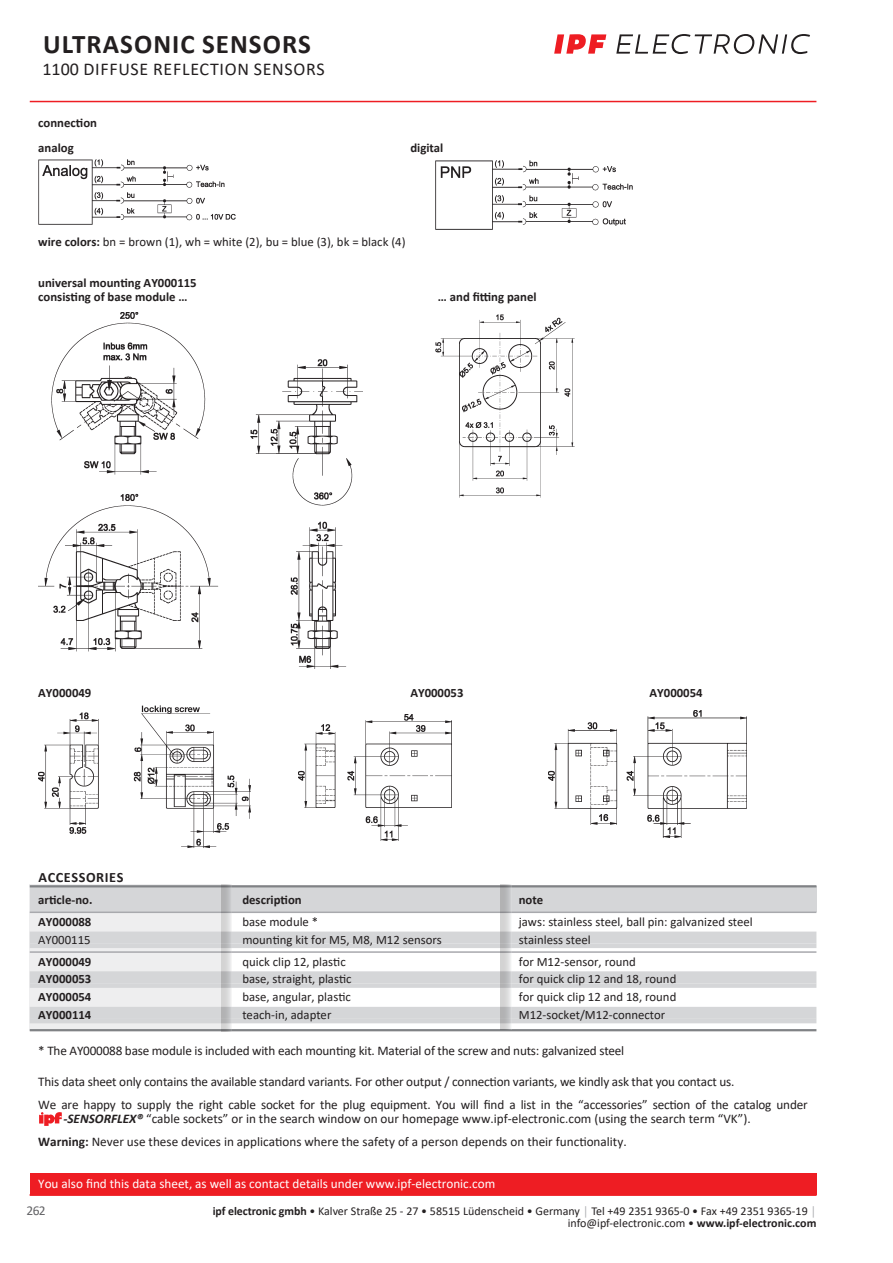
<style>
.page{position:relative;width:893px;height:1263px;background:#fff}
.page>*{position:absolute;margin:0;border:0;box-sizing:border-box;transform-origin:0 0}
.t1{font:700 27px "Calibri";letter-spacing:.04em;color:#231f20}
.t2{font:18px "Calibri";letter-spacing:.04em;color:#231f20}
.t3{font:700 14.25px "Calibri";letter-spacing:.04em;color:#231f20}
.t4{font:13.5px "Calibri";color:#636366}
.t5{font:13.2px/22.8px "Calibri";letter-spacing:-.015em;color:#231f20}
.t6{font:13.2px "Calibri";color:#fff}
.t7{font:12.75px "Calibri";color:#231f20}
.t8{font:700 12.75px/14.2px "Calibri";color:#231f20}
.t9{font:12px/12.6px "Calibri";color:#231f20;text-align:right}
.s1{font-weight:700}
.s2{font-weight:700;font-style:italic}
.s3{color:#a8a9ad}
</style>
<div class="page">
<svg style="left:616px;top:34px;width:194px;height:20px"></svg>
<svg style="left:554px;top:34px;width:52px;height:20px"></svg>
<hr style="left:30px;top:101px;width:786px;height:1px;background:#ee1d23">
<img style="left:38px;top:313px;width:324px;height:355px">
<img style="left:38px;top:705px;width:213px;height:143px">
<img style="left:299px;top:714px;width:152px;height:126px">
<img style="left:549px;top:710px;width:197px;height:127px">
<div style="left:30px;top:885px;width:191px;height:146px;background:#eeeeef"></div>
<div style="left:30px;top:886px;width:786px;height:26px;background:#d5d6d8"></div>
<hr style="left:30px;top:885px;width:786px;height:2px;background:#808285">
<hr style="left:30px;top:911px;width:786px;height:2px;background:#a8a9ad">
<div style="left:30px;top:931px;width:786px;height:12px;background:#d5d6d8"></div>
<div style="left:30px;top:943px;width:786px;height:5px;background:#d5d6d8"></div>
<hr style="left:30px;top:951px;width:786px;height:2px;background:#a8a9ad">
<div style="left:30px;top:971px;width:786px;height:12px;background:#d5d6d8"></div>
<div style="left:30px;top:983px;width:786px;height:5px;background:#d5d6d8"></div>
<div style="left:30px;top:1007px;width:786px;height:12px;background:#d5d6d8"></div>
<hr style="left:30px;top:1019px;width:786px;height:4px;background:#d5d6d8">
<hr style="left:30px;top:1029px;width:786px;height:2px;background:#808285">
<svg style="left:221px;top:885px;width:11px;height:146px"></svg>
<svg style="left:501px;top:885px;width:10px;height:144px"></svg>
<hr style="left:30px;top:1194px;width:786px;height:2px;background:#ee1d23">
<img style="left:436px;top:315px;width:139px;height:182px">
<img style="left:38px;top:159px;width:197px;height:65px">
<img style="left:436px;top:161px;width:197px;height:68px">
<div style="left:30px;top:1174px;width:786px;height:21px;background:#ee1d23"></div>
<img style="left:40px;top:1112px;width:21px;height:13px">
<h1 class="t1" style="left:43px;top:25px;width:269px">ULTRASONIC SENSORS</h1>
<h2 class="t2" style="left:43px;top:57px;width:284px">1100 DIFFUSE REFLECTION SENSORS</h2>
<p class="t8" style="left:38px;top:115px;width:60px">connection</p>
<p class="t8" style="left:38px;top:140px;width:37px">analog</p>
<p class="t8" style="left:410px;top:140px;width:35px">digital</p>
<p class="t7" style="left:38px;top:233px;width:369px"><span class="s1">wire colors:</span> bn = brown (1), wh = white (2), bu = blue (3), bk = black (4)</p>
<p class="t8" style="left:38px;top:276px;width:160px">universal mounting AY000115 consisting of base module …</p>
<p class="t8" style="left:438px;top:290px;width:100px">… and fitting panel</p>
<p class="t8" style="left:38px;top:685px;width:55px">AY000049</p>
<p class="t8" style="left:410px;top:685px;width:55px">AY000053</p>
<p class="t8" style="left:650px;top:685px;width:55px">AY000054</p>
<p class="t3" style="left:39px;top:867px;width:86px">ACCESSORIES</p>
<p class="t8" style="left:38px;top:892px;width:56px">article-no.</p>
<p class="t8" style="left:242px;top:892px;width:61px">description</p>
<p class="t8" style="left:519px;top:892px;width:26px">note</p>
<p class="t8" style="left:38px;top:914px;width:55px">AY000088</p>
<p class="t7" style="left:242px;top:913px;width:77px">base module *</p>
<p class="t7" style="left:519px;top:913px;width:236px">jaws: stainless steel, ball pin: galvanized steel</p>
<p class="t7" style="left:38px;top:930px;width:54px">AY000115</p>
<p class="t7" style="left:242px;top:930px;width:201px">mounting kit for M5, M8, M12 sensors</p>
<p class="t7" style="left:519px;top:930px;width:73px">stainless steel</p>
<p class="t8" style="left:38px;top:954px;width:55px">AY000049</p>
<p class="t7" style="left:242px;top:952px;width:105px">quick clip 12, plastic</p>
<p class="t7" style="left:519px;top:952px;width:119px">for M12-sensor, round</p>
<p class="t8" style="left:38px;top:972px;width:55px">AY000053</p>
<p class="t7" style="left:242px;top:970px;width:111px">base, straight, plastic</p>
<p class="t7" style="left:519px;top:970px;width:159px">for quick clip 12 and 18, round</p>
<p class="t8" style="left:38px;top:989px;width:55px">AY000054</p>
<p class="t7" style="left:242px;top:988px;width:110px">base, angular, plastic</p>
<p class="t7" style="left:519px;top:988px;width:159px">for quick clip 12 and 18, round</p>
<p class="t8" style="left:38px;top:1007px;width:55px">AY000114</p>
<p class="t7" style="left:242px;top:1006px;width:91px">teach-in, adapter</p>
<p class="t7" style="left:519px;top:1006px;width:148px">M12-socket/M12-connector</p>
<p class="t5" style="left:38px;top:1039px;width:588px">* The AY000088 base module is included with each mounting kit. Material of the screw and nuts: galvanized steel</p>
<p class="t5" style="left:38px;top:1070px;width:771px">This data sheet only contains the available standard variants. For other output / connection variants, we kindly ask that you contact us.<br>We are happy to supply the right cable socket for the plug equipment. You will find a list in the “accessories” section of the catalog under</p>
<p class="t5" style="left:38px;top:1107px;width:714px;text-indent:25px"><span class="s2">-SENSORFLEX®</span> “cable sockets” or in the search window on our homepage www.ipf-electronic.com (using the search term “VK”).<br><span class="s1">Warning:</span> Never use these devices in applications where the safety of a person depends on their functionality.</p>
<p class="t6" style="left:38px;top:1174px;width:458px">You also find this data sheet, as well as contact details under www.ipf-electronic.com</p>
<p class="t4" style="left:27px;top:1201px;width:21px">262</p>
<p class="t9" style="left:213px;top:1204px;width:605px"><span class="s1">ipf electronic gmbh</span> • Kalver Straße 25 - 27 • 58515 Lüdenscheid • Germany <span class="s3">│</span> Tel +49 2351 9365-0 • Fax +49 2351 9365-19 <span class="s3">│ </span>info@ipf-electronic.com • <span class="s1">www.ipf-electronic.com</span></p>
</div>
